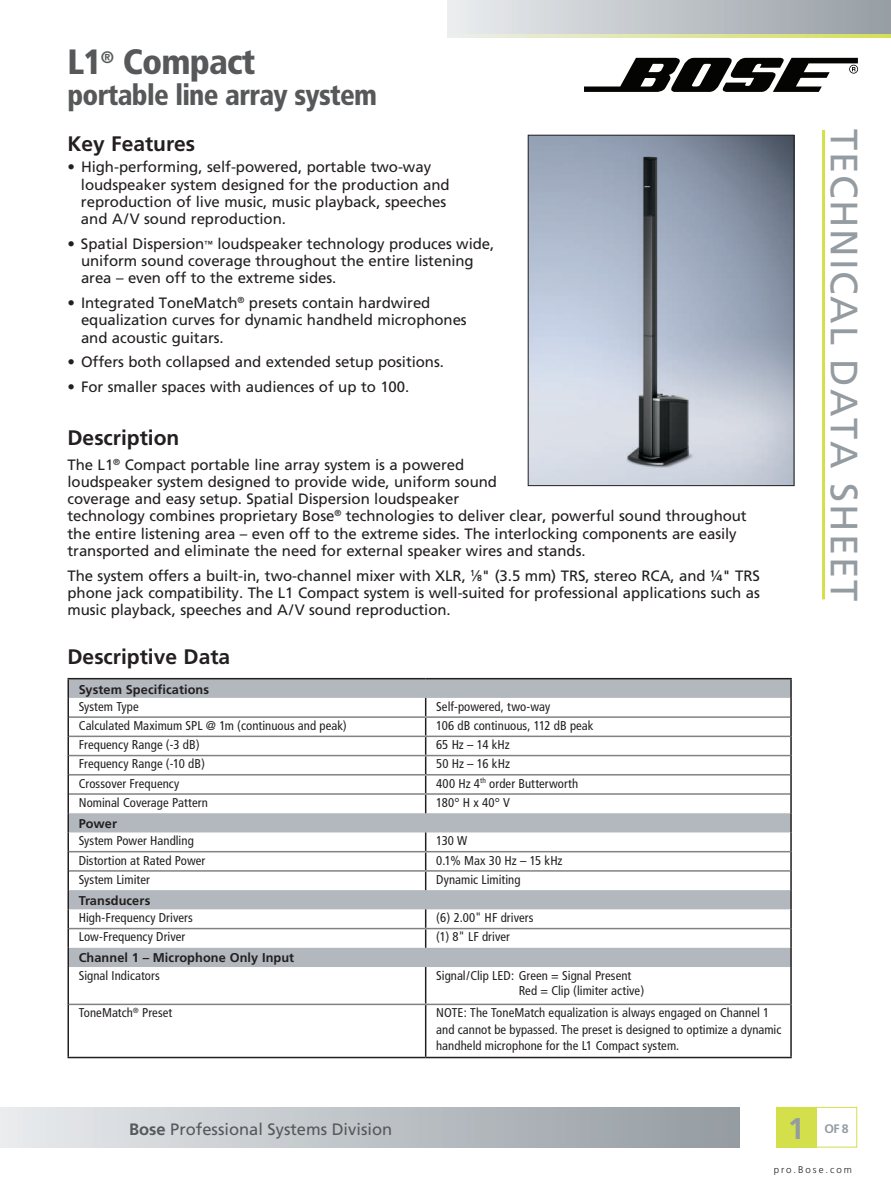
<style>
.page{position:relative;width:891px;height:1188px;background:#fff}
.page>*{position:absolute;margin:0;border:0;box-sizing:border-box;transform-origin:0 0}
.t1{font:38.1px "Frutiger";letter-spacing:.05em;color:#959ca1}
.t2{font:900 condensed 35.1px "Frutiger";letter-spacing:-.025em;color:#57585a}
.t3{font:700 30px "Frutiger";color:#959ca1}
.t4{font:900 condensed 28.95px "Frutiger";letter-spacing:-.025em;color:#57585a;scale:.95 1}
.t5{font:700 21px "Frutiger";color:#231f20}
.t6{font:16.5px "Frutiger";color:#57585a}
.t7{font:15px/17.2px "Frutiger";letter-spacing:-.005em;color:#231f20}
.t8{font:condensed 12.75px/16.5px "Frutiger";letter-spacing:.005em;color:#231f20}
.t9{font:700 12.75px "Frutiger";letter-spacing:.005em;color:#231f20}
.t10{font:700 12.3px "Frutiger";color:#959ca1}
.t11{font:300 9.75px "Frutiger";letter-spacing:.2em;color:#231f20}
.s1{font-size:8.7px}
.s2{font-weight:600;font-size:8.7px}
.s3{font-weight:700}
</style>
<div class="page">
<div style="left:776px;top:1107px;width:81px;height:40px;border:1px solid #d4df4c"></div>
<div style="left:776px;top:1107px;width:41px;height:40px;background:#d4df4c"></div>
<div style="left:0;top:1107px;width:740px;height:41px;background:linear-gradient(to right,#e9ebed,#939ba1)"></div>
<hr style="left:822px;top:130px;width:3px;height:469px;background:#d4df4c">
<div style="left:447px;top:0;width:444px;height:37px;background:linear-gradient(to right,#eceef0,#d5df59)"></div>
<div style="left:447px;top:0;width:444px;height:34px;background:linear-gradient(to right,#eaedef,#969da4)"></div>
<svg style="left:584px;top:58px;width:274px;height:34px"></svg>
<svg style="left:69px;top:679px;width:721px;height:288px"></svg>
<svg style="left:425px;top:698px;width:1px;height:115px"></svg>
<svg style="left:425px;top:832px;width:1px;height:58px"></svg>
<svg style="left:425px;top:909px;width:1px;height:39px"></svg>
<hr style="left:425px;top:967px;width:1px;height:37px;background:#231f20">
<hr style="left:69px;top:716px;width:357px;height:2px;background:#808285">
<hr style="left:426px;top:716px;width:364px;height:2px;background:#808285">
<hr style="left:69px;top:736px;width:357px;height:1px;background:#808285">
<hr style="left:426px;top:736px;width:364px;height:1px;background:#808285">
<hr style="left:69px;top:755px;width:357px;height:1px;background:#808285">
<hr style="left:426px;top:755px;width:364px;height:1px;background:#808285">
<hr style="left:69px;top:774px;width:357px;height:2px;background:#808285">
<hr style="left:426px;top:774px;width:364px;height:2px;background:#808285">
<hr style="left:69px;top:793px;width:357px;height:2px;background:#808285">
<hr style="left:426px;top:793px;width:364px;height:2px;background:#808285">
<hr style="left:69px;top:928px;width:357px;height:1px;background:#808285">
<hr style="left:426px;top:928px;width:364px;height:1px;background:#808285">
<hr style="left:790px;top:736px;width:2px;height:20px;background:#231f20">
<hr style="left:790px;top:832px;width:2px;height:20px;background:#231f20">
<hr style="left:790px;top:909px;width:2px;height:20px;background:#231f20">
<hr style="left:68px;top:967px;width:1px;height:37px;background:#231f20">
<hr style="left:790px;top:967px;width:2px;height:37px;background:#231f20">
<svg style="left:790px;top:756px;width:2px;height:76px"></svg>
<hr style="left:69px;top:851px;width:357px;height:1px;background:#808285">
<hr style="left:426px;top:851px;width:364px;height:1px;background:#808285">
<hr style="left:69px;top:870px;width:357px;height:2px;background:#808285">
<hr style="left:426px;top:870px;width:364px;height:2px;background:#808285">
<svg style="left:790px;top:852px;width:2px;height:57px"></svg>
<hr style="left:68px;top:678px;width:358px;height:1px;background:#231f20">
<hr style="left:426px;top:678px;width:366px;height:1px;background:#231f20">
<svg style="left:790px;top:679px;width:2px;height:57px"></svg>
<svg style="left:68px;top:679px;width:1px;height:288px"></svg>
<svg style="left:790px;top:929px;width:2px;height:38px"></svg>
<hr style="left:69px;top:1004px;width:357px;height:1px;background:#808285">
<hr style="left:426px;top:1004px;width:364px;height:1px;background:#808285">
<hr style="left:68px;top:1004px;width:1px;height:53px;background:#231f20">
<hr style="left:425px;top:1005px;width:1px;height:52px;background:#231f20">
<hr style="left:790px;top:1004px;width:2px;height:53px;background:#231f20">
<hr style="left:68px;top:1057px;width:358px;height:1px;background:#231f20">
<hr style="left:426px;top:1057px;width:366px;height:1px;background:#231f20">
<img style="left:530px;top:137px;width:262px;height:347px">
<div style="left:528px;top:135px;width:266px;height:351px;border:1px solid #231f20"></div>
<h2 class="t2" style="left:68px;top:41px;width:190px">L1<sup>®</sup> Compact</h2>
<h3 class="t4" style="left:68px;top:78px;width:328px">portable line array system</h3>
<h3 class="t5" style="left:68px;top:132px;width:129px">Key Features</h3>
<p class="t7" style="left:81px;top:158px;width:370px;text-indent:-13px">• High-performing, self-powered, portable two-way loudspeaker system designed for the production and reproduction of live music, music playback, speeches and A/V sound reproduction.</p>
<p class="t7" style="left:81px;top:235px;width:415px;text-indent:-14px">• Spatial Dispersion<span class="s1">™</span> loudspeaker technology produces wide, uniform sound coverage throughout the entire listening area – even off to the extreme sides.</p>
<p class="t7" style="left:81px;top:294px;width:387px;text-indent:-14px">• Integrated ToneMatch<sup>®</sup> presets contain hardwired equalization curves for dynamic handheld microphones and acoustic guitars.</p>
<p class="t7" style="left:68px;top:353px;width:378px">• Offers both collapsed and extended setup positions.</p>
<p class="t7" style="left:68px;top:378px;width:343px">• For smaller spaces with audiences of up to 100.</p>
<h3 class="t5" style="left:68px;top:425px;width:113px">Description</h3>
<p class="t7" style="left:67px;top:456px;width:681px">The L1<sup>®</sup> Compact portable line array system is a powered<br>loudspeaker system designed to provide wide, uniform sound<br>coverage and easy setup. Spatial Dispersion loudspeaker<br>technology combines proprietary Bose<sup>®</sup> technologies to deliver clear, powerful sound throughout the entire listening area – even off to the extreme sides. The interlocking components are easily transported and eliminate the need for external speaker wires and stands.</p>
<p class="t7" style="left:67px;top:567px;width:694px;text-align:justify">The system offers a built-in, two-channel mixer with XLR, <sup>1</sup>∕<span class="s2">8</span>" (3.5 mm) TRS, stereo RCA, and ¼" TRS phone jack compatibility. The L1 Compact system is well-suited for professional applications such as music playback, speeches and A/V sound reproduction.</p>
<h3 class="t5" style="left:68px;top:645px;width:164px">Descriptive Data</h3>
<p class="t9" style="left:79px;top:682px;width:132px">System Specifications</p>
<p class="t8" style="left:79px;top:698px;width:62px">System Type</p>
<p class="t8" style="left:436px;top:698px;width:116px">Self-powered, two-way</p>
<p class="t8" style="left:79px;top:717px;width:270px">Calculated Maximum SPL @ 1m (continuous and peak)</p>
<p class="t8" style="left:436px;top:717px;width:159px">106 dB continuous, 112 dB peak</p>
<p class="t8" style="left:79px;top:737px;width:123px">Frequency Range (-3 dB)</p>
<p class="t8" style="left:436px;top:737px;width:75px">65 Hz – 14 kHz</p>
<p class="t8" style="left:79px;top:756px;width:128px">Frequency Range (-10 dB)</p>
<p class="t8" style="left:436px;top:756px;width:75px">50 Hz – 16 kHz</p>
<p class="t8" style="left:79px;top:775px;width:102px">Crossover Frequency</p>
<p class="t8" style="left:436px;top:775px;width:144px">400 Hz 4<sup>th</sup> order Butterworth</p>
<p class="t8" style="left:79px;top:794px;width:131px">Nominal Coverage Pattern</p>
<p class="t8" style="left:436px;top:794px;width:75px">180° H x 40° V</p>
<p class="t9" style="left:79px;top:816px;width:40px">Power</p>
<p class="t8" style="left:79px;top:833px;width:117px">System Power Handling</p>
<p class="t8" style="left:436px;top:833px;width:33px">130 W</p>
<p class="t8" style="left:79px;top:852px;width:128px">Distortion at Rated Power</p>
<p class="t8" style="left:436px;top:852px;width:128px">0.1% Max 30 Hz – 15 kHz</p>
<p class="t8" style="left:79px;top:871px;width:73px">System Limiter</p>
<p class="t8" style="left:436px;top:871px;width:86px">Dynamic Limiting</p>
<p class="t9" style="left:79px;top:893px;width:73px">Transducers</p>
<p class="t8" style="left:79px;top:910px;width:116px">High-Frequency Drivers</p>
<p class="t8" style="left:436px;top:910px;width:99px">(6) 2.00" HF drivers</p>
<p class="t8" style="left:79px;top:929px;width:108px">Low-Frequency Driver</p>
<p class="t8" style="left:436px;top:929px;width:75px">(1) 8" LF driver</p>
<p class="t9" style="left:79px;top:950px;width:217px">Channel 1 – Microphone Only Input</p>
<p class="t8" style="left:79px;top:967px;width:83px">Signal Indicators</p>
<p class="t8" style="left:519px;top:968px;width:127px;line-height:15px;text-indent:-83px">Signal/Clip LED: Green = Signal Present<br>Red = Clip (limiter active)</p>
<p class="t8" style="left:79px;top:1005px;width:95px">ToneMatch<sup>®</sup> Preset</p>
<p class="t8" style="left:436px;top:1005px;width:347px">NOTE: The ToneMatch equalization is always engaged on Channel 1 and cannot be bypassed. The preset is designed to optimize a dynamic handheld microphone for the L1 Compact system.</p>
<h1 class="t1" style="left:866px;top:129px;width:474px;rotate:90deg">TECHNICAL DATA SHEET</h1>
<h3 class="t3" style="left:788px;top:1111px;width:18px">1</h3>
<p class="t6" style="left:129px;top:1120px;width:265px"><span class="s3">Bose</span> Professional Systems Division</p>
<p class="t10" style="left:824px;top:1122px;width:26px">OF 8</p>
<p class="t11" style="left:774px;top:1164px;width:80px">pro.Bose.com</p>
</div>
